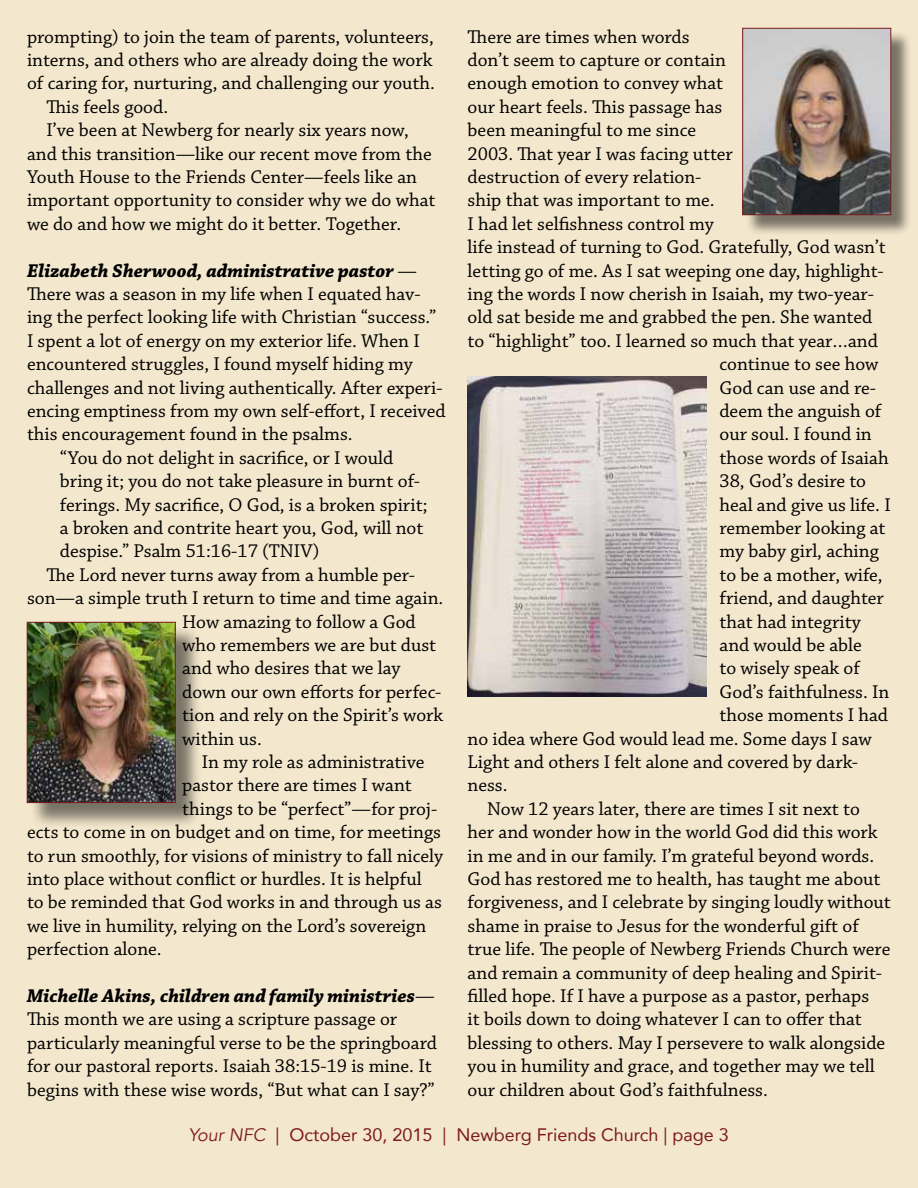
<style>
.page{position:relative;width:918px;height:1188px;background:#f3e7cd}
.page>*{position:absolute;margin:0;border:0;box-sizing:border-box;transform-origin:0 0}
.t1{font:19.5px/23.4px "Chaparral Pro";color:#000}
.t2{font:italic 700 19.5px "Chaparral Pro";color:#000}
.t3{font:18px "Avenir";color:#7c1a1b}
.s1{font-weight:400;font-style:normal}
.s2{font-weight:700;font-style:italic}
.s3{font-style:italic}
</style>
<div class="page">
<img style="left:467px;top:377px;width:239px;height:319px">
<div style="left:30px;top:625px;width:171px;height:204px;background:#000;opacity:.5"></div>
<img style="left:29px;top:624px;width:145px;height:177px">
<div style="left:27px;top:622px;width:149px;height:181px;border:1px solid #7c1a1b"></div>
<div style="left:745px;top:31px;width:167px;height:205px;background:#000;opacity:.5"></div>
<img style="left:744px;top:30px;width:145px;height:183px">
<div style="left:742px;top:28px;width:149px;height:187px;border:1px solid #7c1a1b"></div>
<p class="t1" style="left:27px;top:25px;width:409px">prompting) to join the team of parents, volunteers,</p>
<p class="t1" style="left:27px;top:49px;width:407px">interns, and others who are already doing the work</p>
<p class="t1" style="left:27px;top:72px;width:409px">of caring for, nurturing, and challenging our youth.</p>
<p class="t1" style="left:46px;top:96px;width:123px">This feels good.</p>
<p class="t1" style="left:46px;top:119px;width:364px">I’ve been at Newberg for nearly six years now,</p>
<p class="t1" style="left:27px;top:142px;width:406px">and this transition—like our recent move from the</p>
<p class="t1" style="left:27px;top:166px;width:392px">Youth House to the Friends Center—feels like an</p>
<p class="t1" style="left:27px;top:189px;width:410px">important opportunity to consider why we do what</p>
<p class="t1" style="left:27px;top:213px;width:376px">we do and how we might do it better. Together.</p>
<p class="t2" style="left:27px;top:259px;width:391px">Elizabeth Sherwood, administrative pastor <span class="s1">—</span></p>
<p class="t1" style="left:27px;top:283px;width:395px">There was a season in my life when I equated hav-</p>
<p class="t1" style="left:27px;top:306px;width:411px">ing the perfect looking life with Christian “success.”</p>
<p class="t1" style="left:27px;top:330px;width:394px">I spent a lot of energy on my exterior life. When I</p>
<p class="t1" style="left:27px;top:353px;width:387px">encountered struggles, I found myself hiding my</p>
<p class="t1" style="left:27px;top:376px;width:417px">challenges and not living authentically. After experi-</p>
<p class="t1" style="left:27px;top:400px;width:420px">encing emptiness from my own self-effort, I received</p>
<p class="t1" style="left:27px;top:423px;width:327px">this encouragement found in the psalms.</p>
<p class="t1" style="left:60px;top:447px;width:335px">“You do not delight in sacrifice, or I would</p>
<p class="t1" style="left:60px;top:470px;width:362px">bring it; you do not take pleasure in burnt of-</p>
<p class="t1" style="left:60px;top:493px;width:369px">ferings. My sacrifice, O God, is a broken spirit;</p>
<p class="t1" style="left:60px;top:517px;width:365px">a broken and contrite heart you, God, will not</p>
<p class="t1" style="left:60px;top:540px;width:261px">despise.” Psalm 51:16-17 (TNIV)</p>
<p class="t1" style="left:46px;top:564px;width:370px">The Lord never turns away from a humble per-</p>
<p class="t1" style="left:27px;top:587px;width:418px">son—a simple truth I return to time and time again.</p>
<p class="t1" style="left:182px;top:610px;width:235px">How amazing to follow a God</p>
<p class="t1" style="left:182px;top:634px;width:255px">who remembers we are but dust</p>
<p class="t1" style="left:182px;top:657px;width:220px">and who desires that we lay</p>
<p class="t1" style="left:182px;top:681px;width:261px">down our own efforts for perfec-</p>
<p class="t1" style="left:182px;top:704px;width:263px">tion and rely on the Spirit’s work</p>
<p class="t1" style="left:182px;top:727px;width:81px">within us.</p>
<p class="t1" style="left:202px;top:751px;width:224px">In my role as administrative</p>
<p class="t1" style="left:182px;top:774px;width:231px">pastor there are times I want</p>
<p class="t1" style="left:182px;top:798px;width:256px">things to be “perfect”—for proj-</p>
<p class="t1" style="left:27px;top:821px;width:415px">ects to come in on budget and on time, for meetings</p>
<p class="t1" style="left:27px;top:844px;width:418px">to run smoothly, for visions of ministry to fall nicely</p>
<p class="t1" style="left:27px;top:868px;width:396px">into place without conflict or hurdles. It is helpful</p>
<p class="t1" style="left:27px;top:891px;width:416px">to be reminded that God works in and through us as</p>
<p class="t1" style="left:27px;top:915px;width:401px">we live in humility, relying on the Lord’s sovereign</p>
<p class="t1" style="left:27px;top:938px;width:136px">perfection alone.</p>
<p class="t1" style="left:27px;top:985px;width:411px"><span class="s2">Michelle Akins, children and family ministries</span>— This month we are using a scripture passage or particularly meaningful verse to be the springboard for our pastoral reports. Isaiah 38:15-19 is mine. It begins with these wise words, “But what can I say?”</p>
<p class="t1" style="left:468px;top:25px;width:223px">There are times when words</p>
<p class="t1" style="left:468px;top:49px;width:260px">don’t seem to capture or contain</p>
<p class="t1" style="left:468px;top:72px;width:257px">enough emotion to convey what</p>
<p class="t1" style="left:468px;top:96px;width:256px">our heart feels. This passage has</p>
<p class="t1" style="left:468px;top:119px;width:230px">been meaningful to me since</p>
<p class="t1" style="left:468px;top:142px;width:267px">2003. That year I was facing utter</p>
<p class="t1" style="left:468px;top:166px;width:235px">destruction of every relation-</p>
<p class="t1" style="left:468px;top:189px;width:249px">ship that was important to me.</p>
<p class="t1" style="left:468px;top:213px;width:248px">I had let selfishness control my</p>
<p class="t1" style="left:468px;top:236px;width:420px">life instead of turning to God. Gratefully, God wasn’t</p>
<p class="t1" style="left:468px;top:259px;width:418px">letting go of me. As I sat weeping one day, highlight-</p>
<p class="t1" style="left:468px;top:283px;width:408px">ing the words I now cherish in Isaiah, my two-year-</p>
<p class="t1" style="left:468px;top:306px;width:406px">old sat beside me and grabbed the pen. She wanted</p>
<p class="t1" style="left:468px;top:330px;width:412px">to “highlight” too. I learned so much that year…and</p>
<p class="t1" style="left:720px;top:353px;width:161px">continue to see how</p>
<p class="t1" style="left:720px;top:376px;width:158px">God can use and re-</p>
<p class="t1" style="left:720px;top:400px;width:163px">deem the anguish of</p>
<p class="t1" style="left:720px;top:423px;width:154px">our soul. I found in</p>
<p class="t1" style="left:720px;top:447px;width:171px">those words of Isaiah</p>
<p class="t1" style="left:720px;top:470px;width:148px">38, God’s desire to</p>
<p class="t1" style="left:720px;top:493px;width:173px">heal and give us life. I</p>
<p class="t1" style="left:720px;top:517px;width:168px">remember looking at</p>
<p class="t1" style="left:720px;top:540px;width:161px">my baby girl, aching</p>
<p class="t1" style="left:720px;top:564px;width:165px">to be a mother, wife,</p>
<p class="t1" style="left:720px;top:587px;width:166px">friend, and daughter</p>
<p class="t1" style="left:720px;top:610px;width:143px">that had integrity</p>
<p class="t1" style="left:720px;top:634px;width:144px">and would be able</p>
<p class="t1" style="left:720px;top:657px;width:142px">to wisely speak of</p>
<p class="t1" style="left:720px;top:681px;width:171px">God’s faithfulness. In</p>
<p class="t1" style="left:720px;top:704px;width:170px">those moments I had</p>
<p class="t1" style="left:468px;top:727px;width:406px">no idea where God would lead me. Some days I saw</p>
<p class="t1" style="left:468px;top:751px;width:392px">Light and others I felt alone and covered by dark-</p>
<p class="t1" style="left:468px;top:774px;width:42px">ness.</p>
<p class="t1" style="left:487px;top:798px;width:374px">Now 12 years later, there are times I sit next to</p>
<p class="t1" style="left:468px;top:821px;width:411px">her and wonder how in the world God did this work</p>
<p class="t1" style="left:468px;top:844px;width:408px">in me and in our family. I’m grateful beyond words.</p>
<p class="t1" style="left:468px;top:868px;width:414px">God has restored me to health, has taught me about</p>
<p class="t1" style="left:468px;top:891px;width:425px">forgiveness, and I celebrate by singing loudly without</p>
<p class="t1" style="left:468px;top:915px;width:393px">shame in praise to Jesus for the wonderful gift of</p>
<p class="t1" style="left:468px;top:938px;width:424px">true life. The people of Newberg Friends Church were</p>
<p class="t1" style="left:468px;top:961px;width:416px">and remain a community of deep healing and Spirit-</p>
<p class="t1" style="left:468px;top:985px;width:403px">filled hope. If I have a purpose as a pastor, perhaps</p>
<p class="t1" style="left:468px;top:1008px;width:396px">it boils down to doing whatever I can to offer that</p>
<p class="t1" style="left:468px;top:1032px;width:419px">blessing to others. May I persevere to walk alongside</p>
<p class="t1" style="left:468px;top:1055px;width:409px">you in humility and grace, and together may we tell</p>
<p class="t1" style="left:468px;top:1078px;width:302px">our children about God’s faithfulness.</p>
<p class="t3" style="left:188px;top:1120px;width:542px"><span class="s3">Your NFC</span> | October 30, 2015 | Newberg Friends Church | page 3</p>
</div>
